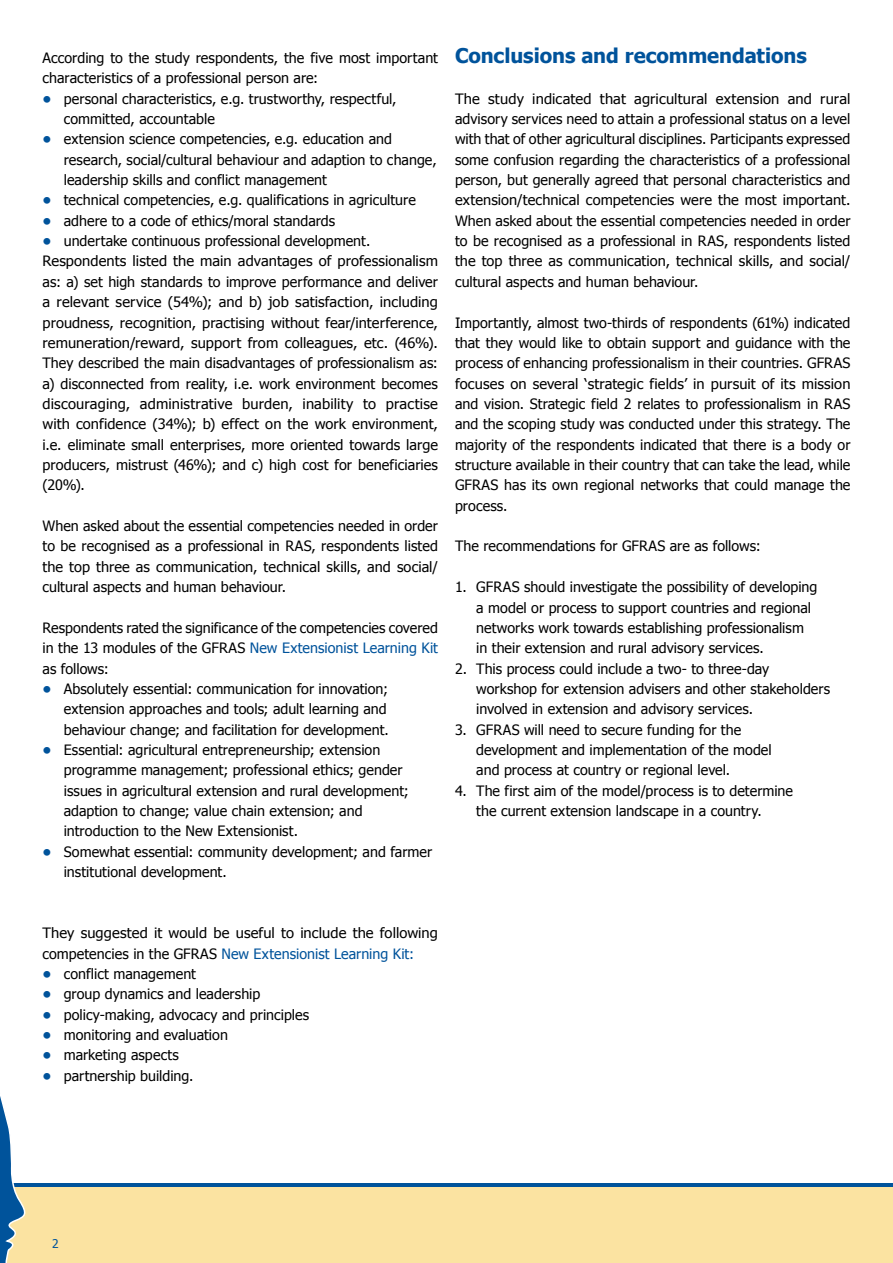
<style>
.page{position:relative;width:893px;height:1263px;background:#fff}
.page>*{position:absolute;margin:0;border:0;box-sizing:border-box;transform-origin:0 0}
.t1{font:700 20.25px "Tahoma";letter-spacing:-.005em;color:#00539b}
.t2{font:14.25px/20.4px "Tahoma";letter-spacing:.005em;color:#000}
.t3{font:12px "Tahoma";color:#00539b}
.s1{font-weight:700;color:#00539b}
.s2{color:#00539b}
</style>
<div class="page">
<div style="left:0;top:1187px;width:893px;height:76px;background:#fbe3a1"></div>
<hr style="left:0;top:1183px;width:893px;height:4px;background:#00539b">
<svg style="left:0;top:1096px;width:26px;height:167px"></svg>
<p class="t2" style="left:43px;top:47px;width:397px">According to the study respondents, the five most important characteristics of a professional person are:</p>
<p class="t2" style="left:64px;top:88px;width:334px;text-indent:-21px"><span class="s1">•</span> personal characteristics, e.g. trustworthy, respectful, committed, accountable</p>
<p class="t2" style="left:64px;top:128px;width:374px;text-indent:-21px"><span class="s1">•</span> extension science competencies, e.g. education and research, social/cultural behaviour and adaption to change, leadership skills and conflict management</p>
<p class="t2" style="left:43px;top:189px;width:375px"><span class="s1">•</span> technical competencies, e.g. qualifications in agriculture</p>
<p class="t2" style="left:43px;top:210px;width:294px"><span class="s1">•</span> adhere to a code of ethics/moral standards</p>
<p class="t2" style="left:43px;top:230px;width:397px"><span class="s1">•</span> undertake continuous professional development.<br>Respondents listed the main advantages of professionalism as: a) set high standards to improve performance and deliver a relevant service (54%); and b) job satisfaction, including proudness, recognition, practising without fear/interference, remuneration/reward, support from colleagues, etc. (46%).<br>They described the main disadvantages of professionalism as: a) disconnected from reality, i.e. work environment becomes discouraging, administrative burden, inability to practise with confidence (34%); b) effect on the work environment, i.e. eliminate small enterprises, more oriented towards large producers, mistrust (46%); and c) high cost for beneficiaries (20%).</p>
<p class="t2" style="left:43px;top:515px;width:397px;text-align:justify">When asked about the essential competencies needed in order to be recognised as a professional in RAS, respondents listed the top three as communication, technical skills, and social/ cultural aspects and human behaviour.</p>
<p class="t2" style="left:43px;top:617px;width:397px;text-align:justify">Respondents rated the significance of the competencies covered in the 13 modules of the GFRAS <span class="s2">New Extensionist Learning Kit </span>as follows:</p>
<p class="t2" style="left:64px;top:678px;width:327px;text-indent:-21px"><span class="s1">•</span> Absolutely essential: communication for innovation; extension approaches and tools; adult learning and behaviour change; and facilitation for development.</p>
<p class="t2" style="left:64px;top:739px;width:347px;text-indent:-21px"><span class="s1">•</span> Essential: agricultural entrepreneurship; extension programme management; professional ethics; gender issues in agricultural extension and rural development; adaption to change; value chain extension; and introduction to the New Extensionist.</p>
<p class="t2" style="left:64px;top:841px;width:370px;text-indent:-21px"><span class="s1">•</span> Somewhat essential: community development; and farmer institutional development.</p>
<h1 class="t1" style="left:455px;top:41px;width:353px">Conclusions and recommendations</h1>
<p class="t2" style="left:455px;top:88px;width:397px;text-align:justify">The study indicated that agricultural extension and rural advisory services need to attain a professional status on a level with that of other agricultural disciplines. Participants expressed some confusion regarding the characteristics of a professional person, but generally agreed that personal characteristics and extension/technical competencies were the most important.<br>When asked about the essential competencies needed in order to be recognised as a professional in RAS, respondents listed the top three as communication, technical skills, and social/ cultural aspects and human behaviour.</p>
<p class="t2" style="left:455px;top:311px;width:397px;text-align:justify">Importantly, almost two-thirds of respondents (61%) indicated that they would like to obtain support and guidance with the process of enhancing professionalism in their countries. GFRAS focuses on several ‘strategic fields’ in pursuit of its mission and vision. Strategic field 2 relates to professionalism in RAS and the scoping study was conducted under this strategy. The majority of the respondents indicated that there is a body or structure available in their country that can take the lead, while GFRAS has its own regional networks that could manage the process.</p>
<p class="t2" style="left:455px;top:535px;width:307px">The recommendations for GFRAS are as follows:</p>
<p class="t2" style="left:476px;top:576px;width:343px;text-indent:-21px">1. GFRAS should investigate the possibility of developing a model or process to support countries and regional networks work towards establishing professionalism in their extension and rural advisory services.</p>
<p class="t2" style="left:476px;top:657px;width:355px;text-indent:-21px">2. This process could include a two- to three-day workshop for extension advisers and other stakeholders involved in extension and advisory services.</p>
<p class="t2" style="left:476px;top:718px;width:297px;text-indent:-21px">3. GFRAS will need to secure funding for the development and implementation of the model and process at country or regional level.</p>
<p class="t2" style="left:476px;top:780px;width:318px;text-indent:-21px">4. The first aim of the model/process is to determine the current extension landscape in a country.</p>
<p class="t2" style="left:43px;top:922px;width:397px">They suggested it would be useful to include the following competencies in the GFRAS <span class="s2">New Extensionist Learning Kit:</span></p>
<p class="t2" style="left:43px;top:963px;width:155px"><span class="s1">•</span> conflict management</p>
<p class="t2" style="left:43px;top:983px;width:219px"><span class="s1">•</span> group dynamics and leadership</p>
<p class="t2" style="left:43px;top:1004px;width:268px"><span class="s1">•</span> policy-making, advocacy and principles</p>
<p class="t2" style="left:43px;top:1024px;width:187px"><span class="s1">•</span> monitoring and evaluation</p>
<p class="t2" style="left:43px;top:1044px;width:138px"><span class="s1">•</span> marketing aspects</p>
<p class="t2" style="left:43px;top:1065px;width:152px"><span class="s1">•</span> partnership building.</p>
<p class="t3" style="left:52px;top:1235px;width:8px">2</p>
</div>
